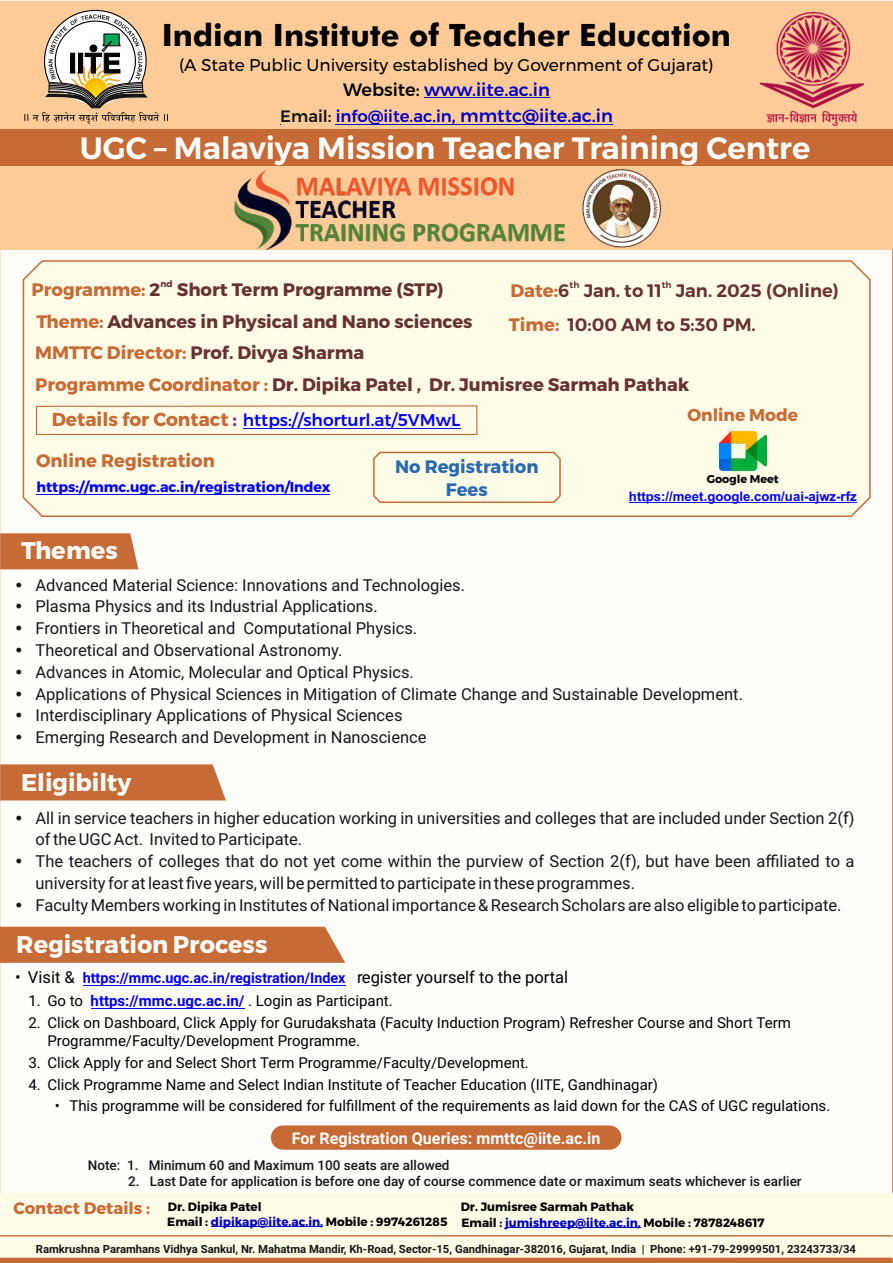
<style>
.page{position:relative;width:893px;height:1263px;background:#fff}
.page>*{position:absolute;margin:0;border:0;box-sizing:border-box;transform-origin:0 0}
.t1{font:700 30.9px "Futura BT";color:#000}
.t2{font:600 30.75px "Montserrat";color:#fff}
.t3{font:700 24px "Montserrat";color:#fff}
.t4{font:700 18px "Montserrat";color:#633}
.t5{font:600 18px "Montserrat";color:#633}
.t6{font:700 18px "Montserrat";color:#c66b36}
.t7{font:700 18px "Montserrat";color:#296aaf}
.t8{font:500 17.85px/26.8px "Montserrat";color:#0000c4;text-align:center}
.t9{font:700 17.1px "Montserrat";color:#c66b36}
.t10{font:16.95px "Montserrat";color:#000}
.t11{font:500 16.95px "Montserrat";color:#00f}
.t12{font:16.5px/21.8px "Roboto";color:#151616}
.t13{font:16.5px "Roboto";color:#000}
.t14{font:700 16.5px "Montserrat";color:#c66b36}
.t15{font:700 16.05px "Roboto";color:#fff}
.t16{font:15px/18.6px "Roboto";color:#000}
.t17{font:700 14.7px "Roboto";color:#00f}
.t18{font:700 14.25px "Montserrat";color:#00f}
.t19{font:500 13.5px "Roboto";color:#151616}
.t20{font:700 13.2px "Arial";color:#00f}
.t21{font:700 12px/14.9px "Montserrat";color:#000}
.t22{font:700 11.25px "Roboto";color:#151616}
.t23{font:700 11.25px "Montserrat";color:#000}
.t24{font:600 9px "Montserrat";color:#633}
.t25{font:700 9px "Montserrat";color:#633}
.s1{color:#000}
.s2{font-size:16.5px;color:#151616}
.s3{font-size:16.5px}
.s4{font-weight:700;color:#c66b36}
.s5{color:#c66b36}
.s6{font-weight:700;font-size:18.6px;color:#c66b36}
.s7{font-weight:700;font-size:18.6px;color:#639}
.s8{font-weight:700;color:#00f}
.s9{color:#0000c4}
</style>
<div class="page">
<div style="left:0;top:1px;width:893px;height:248px;background:#fc9"></div>
<div style="left:0;top:1193px;width:893px;height:68px;background:#fffce8"></div>
<img style="left:582px;top:169px;width:80px;height:79px">
<img style="left:234px;top:171px;width:332px;height:78px">
<div style="left:0;top:129px;width:892px;height:36px;background:#c66b36"></div>
<div style="left:0;top:1257px;width:893px;height:6px;background:#c66b36"></div>
<hr style="left:0;top:1235px;width:893px;height:1px;background:#c66b36">
<div style="left:0;top:533px;width:138px;height:36px;background:#c66b36"></div>
<div style="left:0;top:764px;width:226px;height:36px;background:#c66b36"></div>
<div style="left:0;top:927px;width:345px;height:36px;background:#c66b36"></div>
<hr style="left:211px;top:1226px;width:109px;height:1px;background:#0000c4">
<div style="left:22px;top:260px;width:849px;height:257px;background:#fffce8"></div>
<img style="left:760px;top:13px;width:103px;height:112px">
<hr style="left:424px;top:97px;width:126px;height:1px;background:#0000c4">
<hr style="left:336px;top:124px;width:116px;height:1px;background:#0000c4">
<hr style="left:456px;top:124px;width:157px;height:1px;background:#0000c4">
<svg style="left:24px;top:9px;width:144px;height:115px"></svg>
<hr style="left:505px;top:1227px;width:133px;height:1px;background:#0000c4">
<hr style="left:91px;top:1008px;width:153px;height:1px;background:#00f">
<hr style="left:83px;top:985px;width:263px;height:1px;background:#00f">
<div style="left:271px;top:1125px;width:350px;height:25px;background:#c66b36;border-radius:12px"></div>
<svg style="left:35px;top:405px;width:443px;height:31px;background:#faf0da"></svg>
<hr style="left:243px;top:428px;width:217px;height:1px;background:#00f">
<svg style="left:372px;top:451px;width:189px;height:53px;background:#fbf2db"></svg>
<hr style="left:36px;top:494px;width:294px;height:1px;background:#00f">
<img style="left:720px;top:427px;width:46px;height:47px">
<hr style="left:629px;top:502px;width:228px;height:1px;background:#00f">
<h1 class="t1" style="left:162px;top:23px;width:571px">Indian Institute of Teacher Education</h1>
<p class="t10" style="left:179px;top:55px;width:536px">(A State Public University established by Government of Gujarat)</p>
<p class="t8" style="left:280px;top:76px;width:334px"><span class="s1">Website:</span> www.iite.ac.in<br><span class="s2">Email:</span> <span class="s3">info@iite.ac.in</span>, mmttc@iite.ac.in</p>
<h2 class="t2" style="left:80px;top:129px;width:732px">UGC – Malaviya Mission Teacher Training Centre</h2>
<p class="t25" style="left:160px;top:278px;width:14px">nd</p>
<p class="t5" style="left:510px;top:279px;width:330px"><span class="s4">Date:</span>6 Jan. to 11 Jan. 2025 (Online)</p>
<p class="t24" style="left:569px;top:279px;width:11px">th</p>
<p class="t24" style="left:662px;top:279px;width:11px">th</p>
<p class="t5" style="left:509px;top:314px;width:248px"><span class="s4">Time:</span> 10:00 AM to 5:30 PM.</p>
<p class="t4" style="left:32px;top:278px;width:414px"><span class="s5">Programme:</span> 2 Short Term Programme (STP)</p>
<p class="t4" style="left:36px;top:310px;width:438px"><span class="s5">Theme:</span> Advances in Physical and Nano sciences</p>
<p class="t4" style="left:35px;top:342px;width:330px"><span class="s5">MMTTC Director:</span> Prof. Divya Sharma</p>
<p class="t4" style="left:35px;top:374px;width:655px"><span class="s5">Programme Coordinator :</span> Dr. Dipika Patel , Dr. Jumisree Sarmah Pathak</p>
<p class="t11" style="left:52px;top:410px;width:410px"><span class="s6">Details for Contact</span> <span class="s7">:</span> https://shorturl.at/5VMwL</p>
<p class="t6" style="left:36px;top:449px;width:180px">Online Registration</p>
<p class="t7" style="left:395px;top:456px;width:145px">No Registration</p>
<p class="t18" style="left:36px;top:479px;width:295px">https://mmc.ugc.ac.in/registration/Index</p>
<p class="t7" style="left:446px;top:478px;width:43px">Fees</p>
<h3 class="t3" style="left:21px;top:535px;width:98px">Themes</h3>
<p class="t9" style="left:687px;top:404px;width:112px">Online Mode</p>
<p class="t23" style="left:707px;top:472px;width:74px">Google Meet</p>
<p class="t20" style="left:629px;top:491px;width:229px">https://meet.google.com/uai-ajwz-rfz</p>
<p class="t12" style="left:36px;top:576px;width:709px">Advanced Material Science: Innovations and Technologies.<br>Plasma Physics and its Industrial Applications.<br>Frontiers in Theoretical and Computational Physics.<br>Theoretical and Observational Astronomy.<br>Advances in Atomic, Molecular and Optical Physics.<br>Applications of Physical Sciences in Mitigation of Climate Change and Sustainable Development.<br>Interdisciplinary Applications of Physical Sciences<br>Emerging Research and Development in Nanoscience</p>
<h3 class="t3" style="left:21px;top:768px;width:112px">Eligibilty</h3>
<p class="t12" style="left:36px;top:809px;width:821px">All in service teachers in higher education working in universities and colleges that are included under Section 2(f) of the UGC Act. Invited to Participate.<br>The teachers of colleges that do not yet come within the purview of Section 2(f), but have been affiliated to a university for at least five years, will be permitted to participate in these programmes.<br>Faculty Members working in Institutes of National importance &amp; Research Scholars are also eligible to participate.</p>
<h3 class="t3" style="left:16px;top:929px;width:253px">Registration Process</h3>
<p class="t13" style="left:15px;top:971px;width:61px">• Visit &amp;</p>
<p class="t13" style="left:357px;top:971px;width:213px">register yourself to the portal</p>
<p class="t17" style="left:83px;top:972px;width:264px">https://mmc.ugc.ac.in/registration/Index</p>
<p class="t16" style="left:28px;top:993px;width:366px">1. Go to <span class="s8">https://mmc.ugc.ac.in/</span> . Login as Participant.</p>
<p class="t16" style="left:47px;top:1015px;width:745px;text-indent:-19px">2. Click on Dashboard, Click Apply for Gurudakshata (Faculty Induction Program) Refresher Course and Short Term<br>Programme/Faculty/Development Programme.</p>
<p class="t16" style="left:28px;top:1055px;width:502px">3. Click Apply for and Select Short Term Programme/Faculty/Development.</p>
<p class="t16" style="left:28px;top:1076px;width:631px">4. Click Programme Name and Select Indian Institute of Teacher Education (IITE, Gandhinagar)</p>
<p class="t16" style="left:55px;top:1098px;width:777px">• This programme will be considered for fulfillment of the requirements as laid down for the CAS of UGC regulations.</p>
<p class="t15" style="left:292px;top:1131px;width:310px">For Registration Queries: mmttc@iite.ac.in</p>
<p class="t19" style="left:88px;top:1160px;width:363px">Note: 1. Minimum 60 and Maximum 100 seats are allowed</p>
<p class="t19" style="left:128px;top:1176px;width:675px">2. Last Date for application is before one day of course commence date or maximum seats whichever is earlier</p>
<p class="t14" style="left:14px;top:1198px;width:138px">Contact Details :</p>
<p class="t21" style="left:461px;top:1200px;width:175px">Dr. Jumisree Sarmah Pathak</p>
<p class="t21" style="left:167px;top:1199px;width:282px">Dr. Dipika Patel<br>Email : <span class="s9">dipikap@iite.ac.in,</span> Mobile : 9974261285</p>
<p class="t21" style="left:461px;top:1215px;width:305px">Email : <span class="s9">jumishreep@iite.ac.in,</span> Mobile : 7878248617</p>
<p class="t22" style="left:36px;top:1244px;width:822px">Ramkrushna Paramhans Vidhya Sankul, Nr. Mahatma Mandir, Kh-Road, Sector-15, Gandhinagar-382016, Gujarat, India | Phone : +91-79-29999501, 23243733/34</p>
</div>
